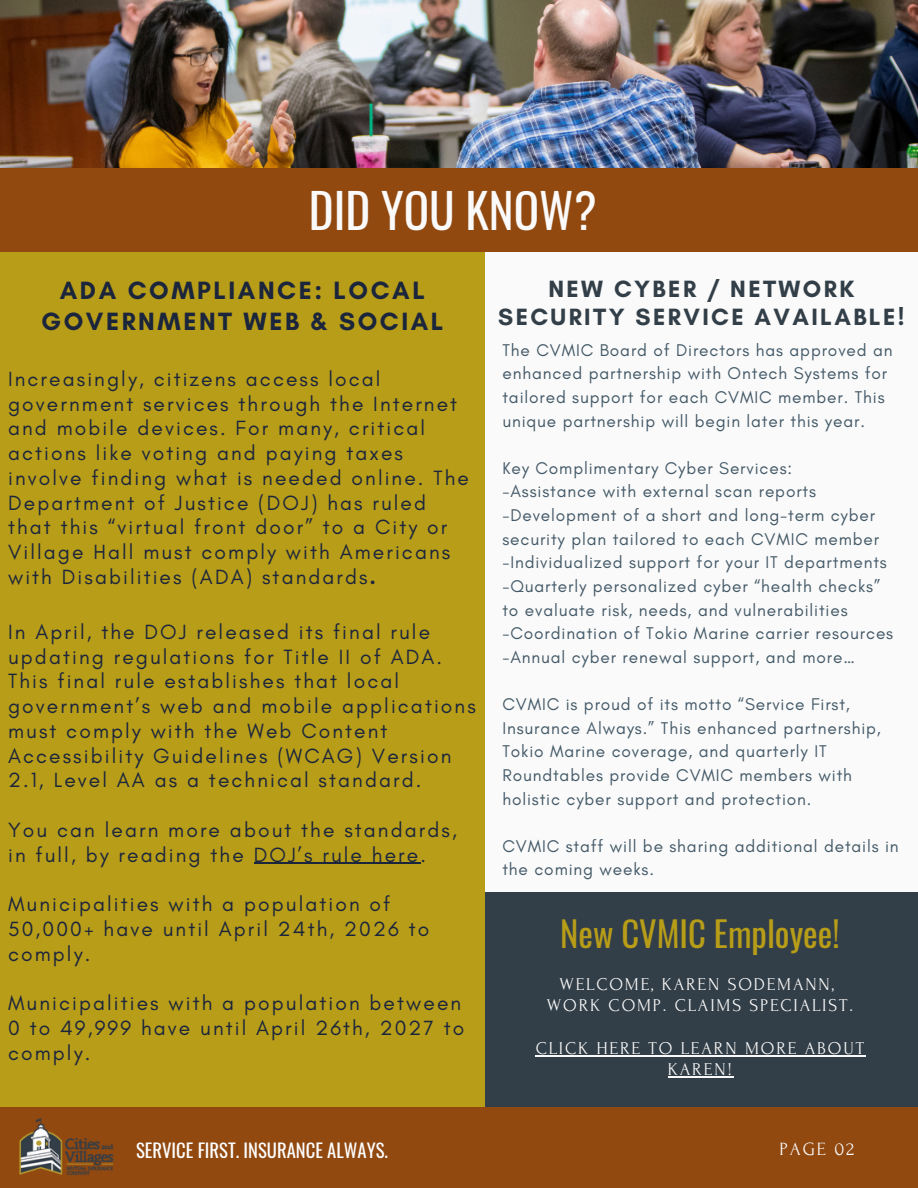
<style>
.page{position:relative;width:918px;height:1188px;background:#fafafa}
.page>*{position:absolute;margin:0;border:0;box-sizing:border-box;transform-origin:0 0}
.t1{font:47.1px "Oswald";color:#fafafa}
.t2{font:34.65px "Oswald";color:#b89d18}
.t3{font:700 25.5px/30.3px "Glacial Indifference";letter-spacing:.1em;color:#1b253c;text-align:center}
.t4{font:700 24px/28.2px "Glacial Indifference";letter-spacing:.1em;color:#333f48;text-align:center}
.t5{font:21px/24.8px "Glacial Indifference";letter-spacing:.1em;color:#1b253c}
.t6{font:18.75px "Oswald";color:#fefefe}
.t7{font:18.6px "Forum";letter-spacing:.1em;color:#fafafa}
.t8{font:18px/21.3px "Forum";letter-spacing:.1em;color:#fafafa;text-align:center}
.t9{font:17.25px/23.7px "Glacial Indifference";letter-spacing:.05em;color:#435967}
.s1{font-weight:700}
</style>
<div class="page">
<img style="left:0;top:0;width:918px;height:168px">
<div style="left:485px;top:892px;width:433px;height:296px;background:#333f48"></div>
<hr style="left:536px;top:1055px;width:330px;height:1px;background:#fafafa">
<hr style="left:668px;top:1076px;width:66px;height:2px;background:#fafafa">
<div style="left:0;top:251px;width:485px;height:856px;background:#b89d18"></div>
<div style="left:0;top:168px;width:918px;height:83px;background:#914910"></div>
<div style="left:0;top:1108px;width:918px;height:80px;background:#914910"></div>
<img style="left:19px;top:1118px;width:95px;height:58px">
<hr style="left:254px;top:863px;width:166px;height:1px;background:#1b253c">
<p class="t1" style="left:309px;top:174px;width:289px">DID YOU KNOW?</p>
<p class="t3" style="left:41px;top:275px;width:404px">ADA COMPLIANCE: LOCAL<br>GOVERNMENT WEB &amp; SOCIAL</p>
<p class="t5" style="left:8px;top:366px;width:462px">Increasingly, citizens access local government services through the Internet and mobile devices. For many, critical actions like voting and paying taxes involve finding what is needed online. The Department of Justice (DOJ) has ruled that this “virtual front door” to a City or Village Hall must comply with Americans with Disabilities (ADA) standards<span class="s1">.</span></p>
<p class="t5" style="left:8px;top:619px;width:469px">In April, the DOJ released its final rule updating regulations for Title II of ADA.<br>This final rule establishes that local government’s web and mobile applications must comply with the Web Content Accessibility Guidelines (WCAG) Version 2.1, Level AA as a technical standard.</p>
<p class="t5" style="left:8px;top:817px;width:450px">You can learn more about the standards, in full, by reading the DOJ’s rule here.</p>
<p class="t5" style="left:8px;top:891px;width:423px">Municipalities with a population of<br>50,000+ have until April 24th, 2026 to comply.</p>
<p class="t5" style="left:8px;top:990px;width:458px">Municipalities with a population between<br>0 to 49,999 have until April 26th, 2027 to comply.</p>
<h6 class="t4" style="left:498px;top:274px;width:408px">NEW CYBER / NETWORK<br>SECURITY SERVICE AVAILABLE!</h6>
<p class="t9" style="left:502px;top:338px;width:392px">The CVMIC Board of Directors has approved an enhanced partnership with Ontech Systems for tailored support for each CVMIC member. This unique partnership will begin later this year.</p>
<p class="t9" style="left:502px;top:456px;width:291px">Key Complimentary Cyber Services:</p>
<p class="t9" style="left:502px;top:480px;width:315px">-Assistance with external scan reports</p>
<p class="t9" style="left:502px;top:503px;width:378px">-Development of a short and long-term cyber security plan tailored to each CVMIC member</p>
<h2 class="t9" style="left:502px;top:550px;width:386px">-Individualized support for your IT departments</h2>
<h6 class="t9" style="left:502px;top:574px;width:379px">-Quarterly personalized cyber “health checks” to evaluate risk, needs, and vulnerabilities</h6>
<h6 class="t9" style="left:502px;top:621px;width:392px">-Coordination of Tokio Marine carrier resources</h6>
<h4 class="t9" style="left:502px;top:645px;width:354px">-Annual cyber renewal support, and more…</h4>
<p class="t9" style="left:502px;top:692px;width:380px">CVMIC is proud of its motto “Service First, Insurance Always.” This enhanced partnership, Tokio Marine coverage, and quarterly IT Roundtables provide CVMIC members with holistic cyber support and protection.</p>
<h6 class="t9" style="left:502px;top:834px;width:398px">CVMIC staff will be sharing additional details in the coming weeks.</h6>
<h1 class="t2" style="left:560px;top:906px;width:281px">New CVMIC Employee!</h1>
<h3 class="t8" style="left:547px;top:974px;width:308px">WELCOME, KAREN SODEMANN,<br>WORK COMP. CLAIMS SPECIALIST.</h3>
<p class="t8" style="left:536px;top:1038px;width:330px">CLICK HERE TO LEARN MORE ABOUT<br>KAREN!</p>
<p class="t6" style="left:133px;top:1135px;width:253px">SERVICE FIRST. INSURANCE ALWAYS.</p>
<p class="t7" style="left:776px;top:1139px;width:76px">PAGE 02</p>
<p class="t6" style="left:136px;top:1135px;width:253px">SERVICE FIRST. INSURANCE ALWAYS.</p>
<p class="t7" style="left:780px;top:1139px;width:76px">PAGE 02</p>
</div>
